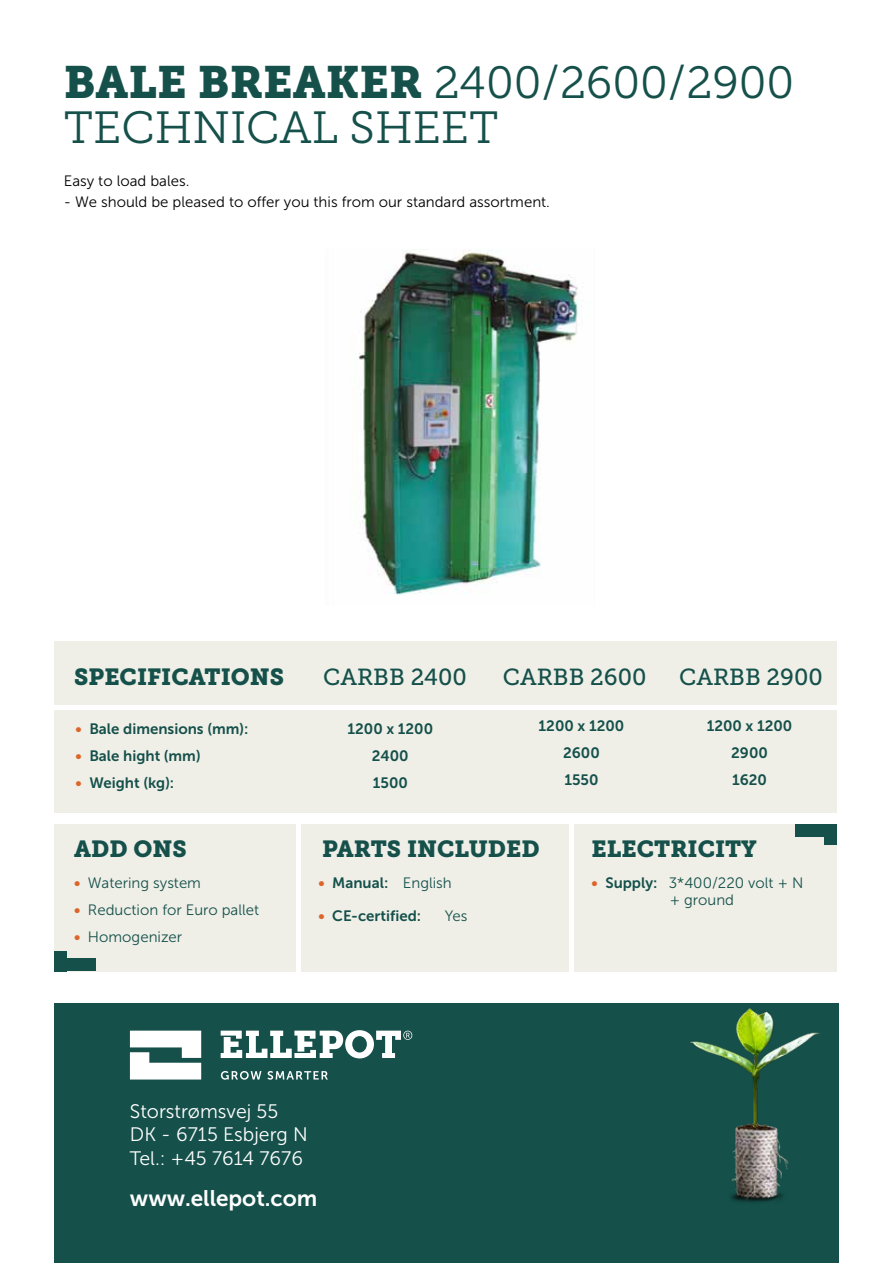
<style>
.page{position:relative;width:893px;height:1263px;background:#fff}
.page>*{position:absolute;margin:0;border:0;box-sizing:border-box;transform-origin:0 0}
.t1{font:45px/45px "Museo Slab 300";color:#15504a}
.t2{font:23.25px "Museo Slab 900";color:#15504a}
.t3{font:23.25px "Museo Slab 500";color:#15504a}
.t4{font:22.5px "Museo Sans 700";color:#fff}
.t5{font:19.5px/23.4px "Museo Sans 300";color:#fff}
.t6{font:15px/27px "Museo Sans 700";color:#15504a;text-align:center}
.t7{font:15px/16.5px "Museo Sans 300";color:#15504a;text-align:center}
.t8{font:15px "Museo Sans 300";color:#000}
.s1{font-family:"Museo Slab 900"}
.s2{color:#dc6529}
.s3{font-family:"Museo Sans 700";color:#dc6529}
.s4{font-family:"Museo Sans 300"}
.s5{font-family:"Museo Sans 700"}
</style>
<div class="page">
<div style="left:54px;top:1004px;width:785px;height:259px;background:#15504a"></div>
<div style="left:54px;top:641px;width:782px;height:330px;background:#efefe8"></div>
<div style="left:54px;top:951px;width:13px;height:20px;background:#15504a"></div>
<div style="left:63px;top:958px;width:32px;height:13px;background:#15504a"></div>
<hr style="left:48px;top:705px;width:799px;height:4px;background:#fff">
<hr style="left:296px;top:818px;width:4px;height:157px;background:#fff">
<div style="left:427px;top:813px;width:421px;height:11px;background:#fff"></div>
<div style="left:27px;top:813px;width:421px;height:11px;background:#fff"></div>
<img style="left:358px;top:250px;width:224px;height:345px">
<div style="left:824px;top:824px;width:12px;height:20px;background:#15504a"></div>
<div style="left:795px;top:824px;width:33px;height:13px;background:#15504a"></div>
<hr style="left:569px;top:817px;width:4px;height:157px;background:#fff">
<svg style="left:130px;top:1030px;width:71px;height:49px"></svg>
<svg style="left:221px;top:1071px;width:40px;height:9px"></svg>
<svg style="left:267px;top:1071px;width:61px;height:9px"></svg>
<svg style="left:221px;top:1030px;width:191px;height:28px"></svg>
<img style="left:684px;top:1003px;width:139px;height:199px">
<h1 class="t1" style="left:64px;top:60px;width:732px"><span class="s1">BALE BREAKER</span> 2400/2600/2900<br>TECHNICAL SHEET</h1>
<p class="t8" style="left:64px;top:172px;width:127px">Easy to load bales.</p>
<p class="t8" style="left:64px;top:193px;width:488px">- We should be pleased to offer you this from our standard assortment.</p>
<h2 class="t2" style="left:74px;top:664px;width:211px">SPECIFICATIONS</h2>
<p class="t6" style="left:76px;top:715px;width:174px"><span class="s2">•</span> Bale dimensions (mm):</p>
<p class="t6" style="left:76px;top:742px;width:127px"><span class="s2">•</span> Bale hight (mm)</p>
<p class="t6" style="left:76px;top:769px;width:100px"><span class="s2">•</span> Weight (kg):</p>
<h2 class="t2" style="left:74px;top:836px;width:114px">ADD ONS</h2>
<p class="t7" style="left:74px;top:875px;width:128px"><span class="s3">•</span> Watering system</p>
<p class="t7" style="left:74px;top:902px;width:186px"><span class="s3">•</span> Reduction for Euro pallet</p>
<p class="t7" style="left:74px;top:929px;width:109px"><span class="s3">•</span> Homogenizer</p>
<h2 class="t3" style="left:323px;top:664px;width:145px">CARBB 2400</h2>
<h2 class="t3" style="left:503px;top:664px;width:145px">CARBB 2600</h2>
<h2 class="t3" style="left:679px;top:664px;width:145px">CARBB 2900</h2>
<p class="t6" style="left:348px;top:715px;width:87px">1200 x 1200<br>2400<br>1500</p>
<p class="t6" style="left:539px;top:712px;width:87px">1200 x 1200<br>2600<br>1550</p>
<p class="t6" style="left:707px;top:712px;width:87px">1200 x 1200<br>2900<br>1620</p>
<h2 class="t2" style="left:322px;top:836px;width:219px">PARTS INCLUDED</h2>
<p class="t6" style="left:318px;top:869px;width:135px"><span class="s2">•</span> Manual: <span class="s4">English</span></p>
<p class="t6" style="left:318px;top:902px;width:104px"><span class="s2">•</span> CE-certified:</p>
<p class="t7" style="left:445px;top:908px;width:24px">Yes</p>
<h2 class="t2" style="left:592px;top:836px;width:167px">ELECTRICITY</h2>
<p class="t7" style="left:592px;top:875px;width:213px"><span class="s3">•</span> <span class="s5">Supply:</span> 3*400/220 volt + N + ground</p>
<h3 class="t5" style="left:130px;top:1099px;width:179px">Storstrømsvej 55<br>DK - 6715 Esbjerg N<br>Tel.: +45 7614 7676</h3>
<h3 class="t4" style="left:130px;top:1186px;width:189px">www.ellepot.com</h3>
</div>
